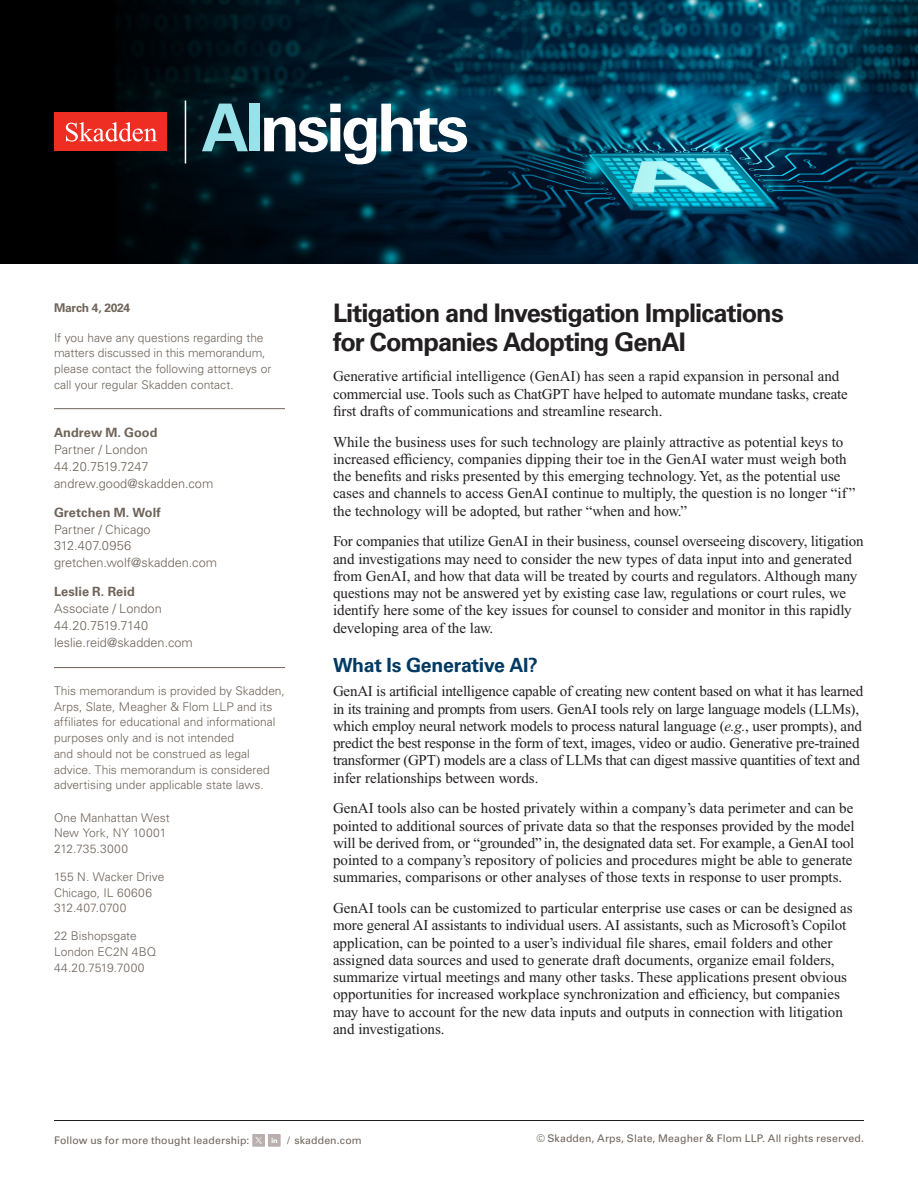
<style>
.page{position:relative;width:918px;height:1188px;background:#fff}
.page>*{position:absolute;margin:0;border:0;box-sizing:border-box;transform-origin:0 0}
.Title_Practice_Specific_Single_Line{font:700 66px "Univers LT Std";letter-spacing:-.055em;color:#fff}
.t1{font:700 25.5px/28.5px "Univers LT Std";letter-spacing:-.04em;color:#231f20}
.t2{font:700 19.5px "Univers LT Std";letter-spacing:-.015em;color:#003a63}
.t3{font:15px/17.2px "Times New Roman PS Std";color:#231f20}
.Contacts_Info{font:300 12.75px "Univers LT Std";color:#6f645a}
.Contacts_Name{font:700 12.75px "Univers LT Std";letter-spacing:.005em;color:#6f645a}
.Contacts_Info-2{font:300 12.75px "Univers LT Std";letter-spacing:.025em;color:#6f645a}
.Sidebar_body_rule_above{font:300 12px/15.8px "Univers LT Std";color:#6f645a}
.Sidebar_body_rule_below{font:300 12px/15.8px "Univers LT Std";letter-spacing:-.005em;color:#6f645a}
.Firm_Address{font:300 12px/15.8px "Univers LT Std";color:#6f645a}
.Date{font:700 12px "Univers LT Std";letter-spacing:-.02em;color:#6f645a}
.t4{font:10.5px "Univers LT Std";letter-spacing:.01em;color:#6f645a}
.s1{color:#9ae2ea}
.s2{font-style:italic}
</style>
<div class="page">
<hr style="left:54px;top:1120px;width:810px;height:1px;background:#231f20">
<div style="left:252px;top:1134px;width:13px;height:13px;background:#baaeae"></div>
<svg style="left:255px;top:1137px;width:7px;height:7px"></svg>
<div style="left:268px;top:1134px;width:13px;height:13px;background:#baaeae"></div>
<svg style="left:271px;top:1138px;width:6px;height:5px"></svg>
<img style="left:0;top:0;width:918px;height:263px">
<hr style="left:54px;top:408px;width:231px;height:1px;background:#6f645a">
<hr style="left:54px;top:667px;width:231px;height:1px;background:#6f645a">
<hr style="left:185px;top:101px;width:1px;height:62px;background:#fff">
<div style="left:54px;top:112px;width:112px;height:39px;background:#ee2e22"></div>
<svg style="left:66px;top:122px;width:91px;height:20px"></svg>
<h1 class="Title_Practice_Specific_Single_Line" style="left:202px;top:89px;width:269px"><span class="s1">AI</span>nsights</h1>
<p class="Date" style="left:54px;top:301px;width:78px">March 4, 2024</p>
<p class="Sidebar_body_rule_below" style="left:54px;top:329px;width:219px">If you have any questions regarding the matters discussed in this memorandum, please contact the following attorneys or call your regular Skadden contact.</p>
<p class="Contacts_Name" style="left:54px;top:425px;width:105px">Andrew M. Good</p>
<p class="Contacts_Info" style="left:54px;top:442px;width:95px">Partner / London</p>
<p class="Contacts_Info" style="left:54px;top:459px;width:96px">44.20.7519.7247</p>
<p class="Contacts_Info" style="left:54px;top:476px;width:161px">andrew.good@skadden.com</p>
<p class="Contacts_Name" style="left:54px;top:505px;width:108px">Gretchen M. Wolf</p>
<p class="Contacts_Info" style="left:54px;top:521px;width:98px">Partner / Chicago</p>
<p class="Contacts_Info-2" style="left:54px;top:538px;width:79px">312.407.0956</p>
<p class="Contacts_Info" style="left:54px;top:555px;width:165px">gretchen.wolf@skadden.com</p>
<p class="Contacts_Name" style="left:54px;top:584px;width:82px">Leslie R. Reid</p>
<p class="Contacts_Info" style="left:54px;top:601px;width:109px">Associate / London</p>
<p class="Contacts_Info" style="left:54px;top:618px;width:96px">44.20.7519.7140</p>
<p class="Contacts_Info" style="left:54px;top:635px;width:140px">leslie.reid@skadden.com</p>
<p class="Sidebar_body_rule_above" style="left:54px;top:683px;width:232px">This memorandum is provided by Skadden, Arps, Slate, Meagher &amp; Flom LLP and its affiliates for educational and informational purposes only and is not intended<br>and should not be construed as legal advice. This memorandum is considered advertising under applicable state laws.</p>
<p class="Firm_Address" style="left:54px;top:810px;width:117px">One Manhattan West<br>New York, NY 10001<br>212.735.3000</p>
<p class="Firm_Address" style="left:54px;top:869px;width:112px">155 N. Wacker Drive<br>Chicago, IL 60606<br>312.407.0700</p>
<p class="Firm_Address" style="left:54px;top:928px;width:104px">22 Bishopsgate<br>London EC2N 4BQ<br>44.20.7519.7000</p>
<p class="t1" style="left:333px;top:299px;width:452px">Litigation and Investigation Implications for Companies Adopting GenAI</p>
<p class="t3" style="left:333px;top:368px;width:516px">Generative artificial intelligence (GenAI) has seen a rapid expansion in personal and commercial use. Tools such as ChatGPT have helped to automate mundane tasks, create first drafts of communications and streamline research.</p>
<p class="t3" style="left:333px;top:433px;width:524px">While the business uses for such technology are plainly attractive as potential keys to increased efficiency, companies dipping their toe in the GenAI water must weigh both the benefits and risks presented by this emerging technology. Yet, as the potential use cases and channels to access GenAI continue to multiply, the question is no longer “if ” the technology will be adopted, but rather “when and how.”</p>
<p class="t3" style="left:333px;top:533px;width:532px">For companies that utilize GenAI in their business, counsel overseeing discovery, litigation and investigations may need to consider the new types of data input into and generated from GenAI, and how that data will be treated by courts and regulators. Although many questions may not be answered yet by existing case law, regulations or court rules, we identify here some of the key issues for counsel to consider and monitor in this rapidly developing area of the law.</p>
<p class="t2" style="left:333px;top:654px;width:206px">What Is Generative AI?</p>
<p class="t3" style="left:333px;top:683px;width:532px">GenAI is artificial intelligence capable of creating new content based on what it has learned in its training and prompts from users. GenAI tools rely on large language models (LLMs), which employ neural network models to process natural language (<span class="s2">e.g.</span>, user prompts), and predict the best response in the form of text, images, video or audio. Generative pre-trained transformer (GPT) models are a class of LLMs that can digest massive quantities of text and infer relationships between words.</p>
<p class="t3" style="left:333px;top:800px;width:523px">GenAI tools also can be hosted privately within a company’s data perimeter and can be pointed to additional sources of private data so that the responses provided by the model will be derived from, or “grounded” in, the designated data set. For example, a GenAI tool pointed to a company’s repository of policies and procedures might be able to generate summaries, comparisons or other analyses of those texts in response to user prompts.</p>
<p class="t3" style="left:333px;top:899px;width:521px">GenAI tools can be customized to particular enterprise use cases or can be designed as more general AI assistants to individual users. AI assistants, such as Microsoft’s Copilot application, can be pointed to a user’s individual file shares, email folders and other assigned data sources and used to generate draft documents, organize email folders, summarize virtual meetings and many other tasks. These applications present obvious opportunities for increased workplace synchronization and efficiency, but companies may have to account for the new data inputs and outputs in connection with litigation and investigations.</p>
<p class="t4" style="left:54px;top:1134px;width:197px">Follow us for more thought leadership:</p>
<p class="t4" style="left:536px;top:1132px;width:329px">© Skadden, Arps, Slate, Meagher &amp; Flom LLP. All rights reserved.</p>
<p class="t4" style="left:287px;top:1134px;width:76px">/ skadden.com</p>
</div>
